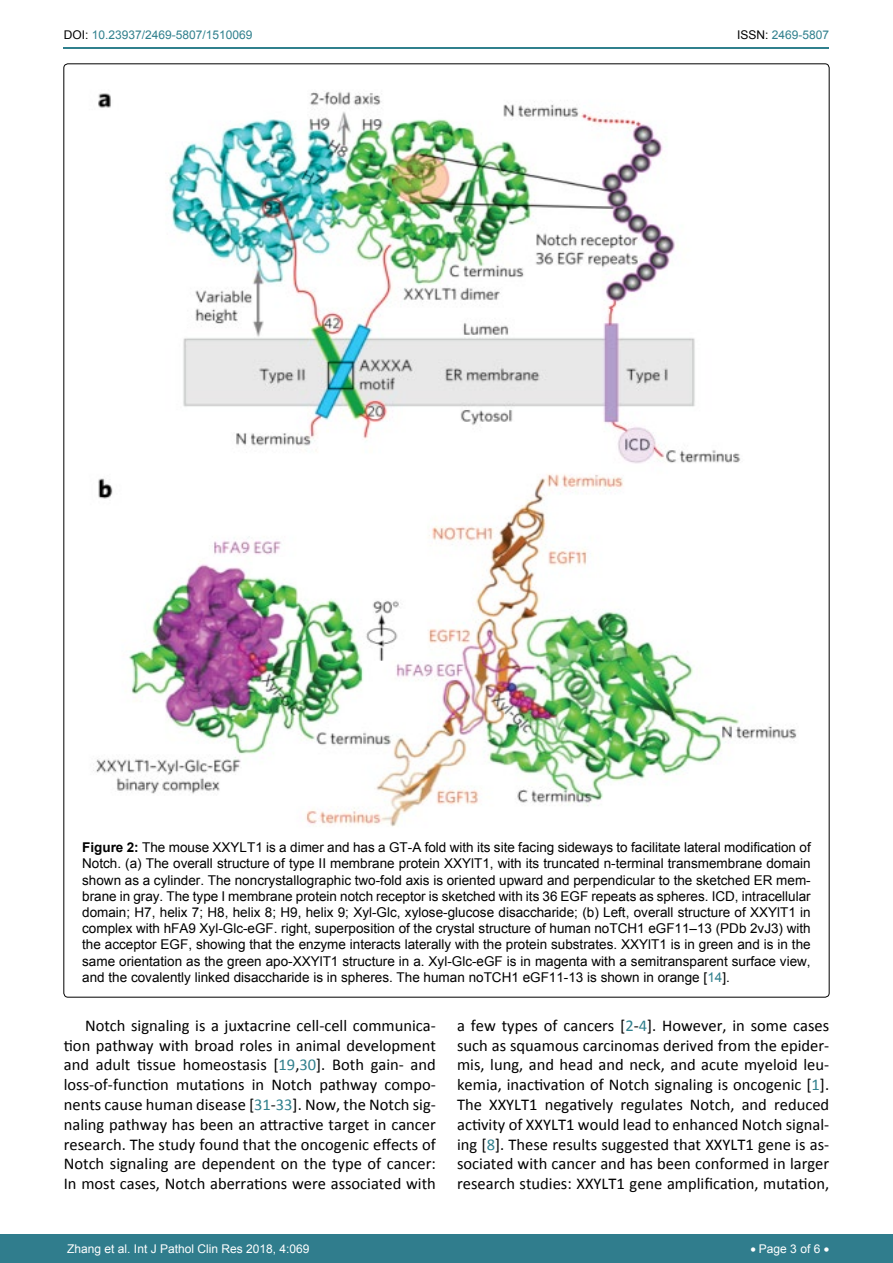
<style>
.page{position:relative;width:893px;height:1263px;background:#fff}
.page>*{position:absolute;margin:0;border:0;box-sizing:border-box;transform-origin:0 0}
.t1{font:16.5px/19.8px "Calibri";color:#000;text-align:justify}
.t2{font:13.5px/16.2px "Arial";color:#000;text-align:justify}
.t3{font:12px "Arial";color:#fff}
.t4{font:12px "Arial";color:#30808d}
.s1{color:#000}
.s2{font-weight:700}
.s3{color:#30808d}
</style>
<div class="page">
<hr style="left:64px;top:47px;width:765px;height:2px;background:#30808d">
<div style="left:0;top:1234px;width:893px;height:29px;background:#307d8d"></div>
<img style="left:93px;top:91px;width:704px;height:736px">
<p class="t4" style="left:64px;top:27px;width:190px"><span class="s1">DOI:</span> 10.23937/2469-5807/1510069</p>
<p class="t4" style="left:737px;top:27px;width:94px"><span class="s1">ISSN:</span> 2469-5807</p>
<p class="t2" style="left:82px;top:839px;width:730px"><span class="s2">Figure 2:</span> The mouse XXYLT1 is a dimer and has a GT-A fold with its site facing sideways to facilitate lateral modification of Notch. (a) The overall structure of type II membrane protein XXYlT1, with its truncated n-terminal transmembrane domain shown as a cylinder. The noncrystallographic two-fold axis is oriented upward and perpendicular to the sketched ER mem&shy;brane in gray. The type I membrane protein notch receptor is sketched with its 36 EGF repeats as spheres. ICD, intracellular domain; H7, helix 7; H8, helix 8; H9, helix 9; Xyl-Glc, xylose-glucose disaccharide; (b) Left, overall structure of XXYlT1 in complex with hFA9 Xyl-Glc-eGF. right, superposition of the crystal structure of human noTCH1 eGF11–13 (PDb 2vJ3) with the acceptor EGF, showing that the enzyme interacts laterally with the protein substrates. XXYlT1 is in green and is in the same orientation as the green apo-XXYlT1 structure in a. Xyl-Glc-eGF is in magenta with a semitransparent surface view, and the covalently linked disaccharide is in spheres. The human noTCH1 eGF11-13 is shown in orange [<span class="s3">14</span>].</p>
<p class="t1" style="left:64px;top:1015px;width:374px;text-indent:21px">Notch signaling is a juxtacrine cell-cell communica&shy;tion pathway with broad roles in animal development and adult tissue homeostasis [<span class="s3">19</span>,<span class="s3">30</span>]. Both gain- and loss-of-function mutations in Notch pathway compo&shy;nents cause human disease [<span class="s3">31</span>-<span class="s3">33</span>]. Now, the Notch sig&shy;naling pathway has been an attractive target in cancer research. The study found that the oncogenic effects of Notch signaling are dependent on the type of cancer:<br>In most cases, Notch aberrations were associated with</p>
<p class="t1" style="left:457px;top:1015px;width:374px">a few types of cancers [<span class="s3">2</span>-<span class="s3">4</span>]. However, in some cases such as squamous carcinomas derived from the epider&shy;mis, lung, and head and neck, and acute myeloid leu&shy;kemia, inactivation of Notch signaling is oncogenic [<span class="s3">1</span>].<br>The XXYLT1 negatively regulates Notch, and reduced activity of XXYLT1 would lead to enhanced Notch signal&shy;ing [<span class="s3">8</span>]. These results suggested that XXYLT1 gene is as&shy;sociated with cancer and has been conformed in larger research studies: XXYLT1 gene amplification, mutation,</p>
<p class="t3" style="left:67px;top:1241px;width:244px">Zhang et al. Int J Pathol Clin Res 2018, 4:069</p>
<p class="t3" style="left:750px;top:1241px;width:80px">• Page 3 of 6 •</p>
</div>
